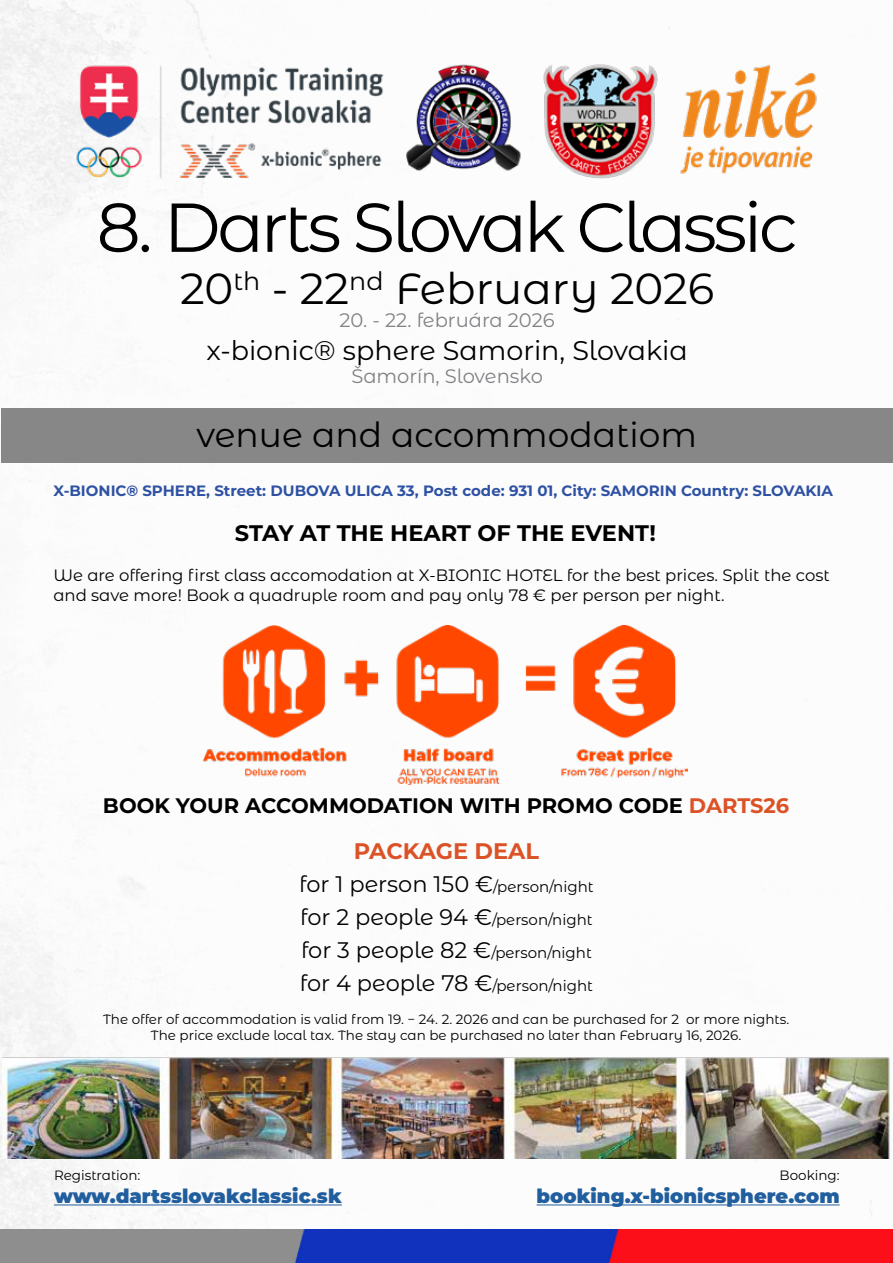
<style>
.page{position:relative;width:893px;height:1263px;background:#fff}
.page>*{position:absolute;margin:0;border:0;box-sizing:border-box;transform-origin:0 0}
.t1{font:69px "Montserrat Alternates";letter-spacing:-.05em;color:#000}
.t2{font:43.5px "Montserrat Alternates";color:#000}
.t3{font:34.5px "Montserrat Alternates";color:#000}
.t4{font:27px "Montserrat Alternates";color:#000}
.t5{font:22.5px/33px "Montserrat Alternates";color:#000;text-align:justify}
.t6{font:700 22.5px "Montserrat";color:#000}
.t7{font:700 22.5px "Montserrat";color:#dc5227}
.t8{font:700 21px "Montserrat";color:#000}
.t9{font:900 19.5px "Montserrat";color:#215e9e}
.t10{font:19.5px "Montserrat Alternates";color:#818285}
.t11{font:16.5px/19.8px "Montserrat Alternates";color:#000}
.t12{font:700 15px "Montserrat";color:#2e51a3}
.t13{font:13.5px/16.2px "Montserrat Alternates";color:#000;text-align:center}
.s1{color:#dc5227}
.s2{font-size:15px}
</style>
<div class="page">
<img style="left:0;top:1px;width:893px;height:1228px">
<img style="left:0;top:1229px;width:893px;height:34px">
<div style="left:1px;top:408px;width:891px;height:54px;background:#888787"></div>
<img style="left:53px;top:45px;width:786px;height:148px">
<hr style="left:54px;top:1204px;width:288px;height:1px;background:#215e9e">
<img style="left:203px;top:625px;width:485px;height:160px">
<hr style="left:537px;top:1204px;width:303px;height:1px;background:#215e9e">
<img style="left:2px;top:1050px;width:891px;height:108px">
<h1 class="t1" style="left:97px;top:180px;width:702px">8. Darts Slovak Classic</h1>
<h2 class="t2" style="left:180px;top:259px;width:536px">20<sup>th</sup> - 22<sup>nd</sup> February 2026</h2>
<h3 class="t10" style="left:340px;top:307px;width:217px">20. - 22. februára 2026</h3>
<h3 class="t4" style="left:207px;top:332px;width:483px">x-bionic® sphere Samorin, Slovakia</h3>
<h3 class="t10" style="left:351px;top:363px;width:193px">Šamorín, Slovensko</h3>
<h3 class="t3" style="left:197px;top:411px;width:502px">venue and accommodatiom</h3>
<p class="t12" style="left:53px;top:480px;width:781px">X-BIONIC® SPHERE, Street: DUBOVA ULICA 33, Post code: 931 01, City: SAMORIN Country: SLOVAKIA</p>
<h3 class="t6" style="left:235px;top:517px;width:423px">STAY AT THE HEART OF THE EVENT!</h3>
<p class="t11" style="left:53px;top:564px;width:778px">We are offering first class accomodation at X-BIONIC HOTEL for the best prices. Split the cost and save more! Book a quadruple room and pay only 78 € per person per night.</p>
<h3 class="t8" style="left:103px;top:791px;width:688px">BOOK YOUR ACCOMMODATION WITH PROMO CODE <span class="s1">DARTS26</span></h3>
<h3 class="t7" style="left:354px;top:834px;width:187px">PACKAGE DEAL</h3>
<h3 class="t5" style="left:299px;top:866px;width:296px">for 1 person 150 €<span class="s2">/person/night </span>for 2 people 94 €<span class="s2">/person/night </span>for 3 people 82 €<span class="s2">/person/night </span>for 4 people 78 €<span class="s2">/person/night</span></h3>
<p class="t13" style="left:103px;top:1010px;width:688px">The offer of accommodation is valid from 19. − 24. 2. 2026 and can be purchased for 2 or more nights.<br>The price exclude local tax. The stay can be purchased no later than February 16, 2026.</p>
<p class="t13" style="left:54px;top:1166px;width:88px">Registration:</p>
<h3 class="t9" style="left:54px;top:1181px;width:289px">www.dartsslovakclassic.sk</h3>
<p class="t13" style="left:780px;top:1166px;width:62px">Booking:</p>
<h3 class="t9" style="left:537px;top:1181px;width:305px">booking.x-bionicsphere.com</h3>
</div>
